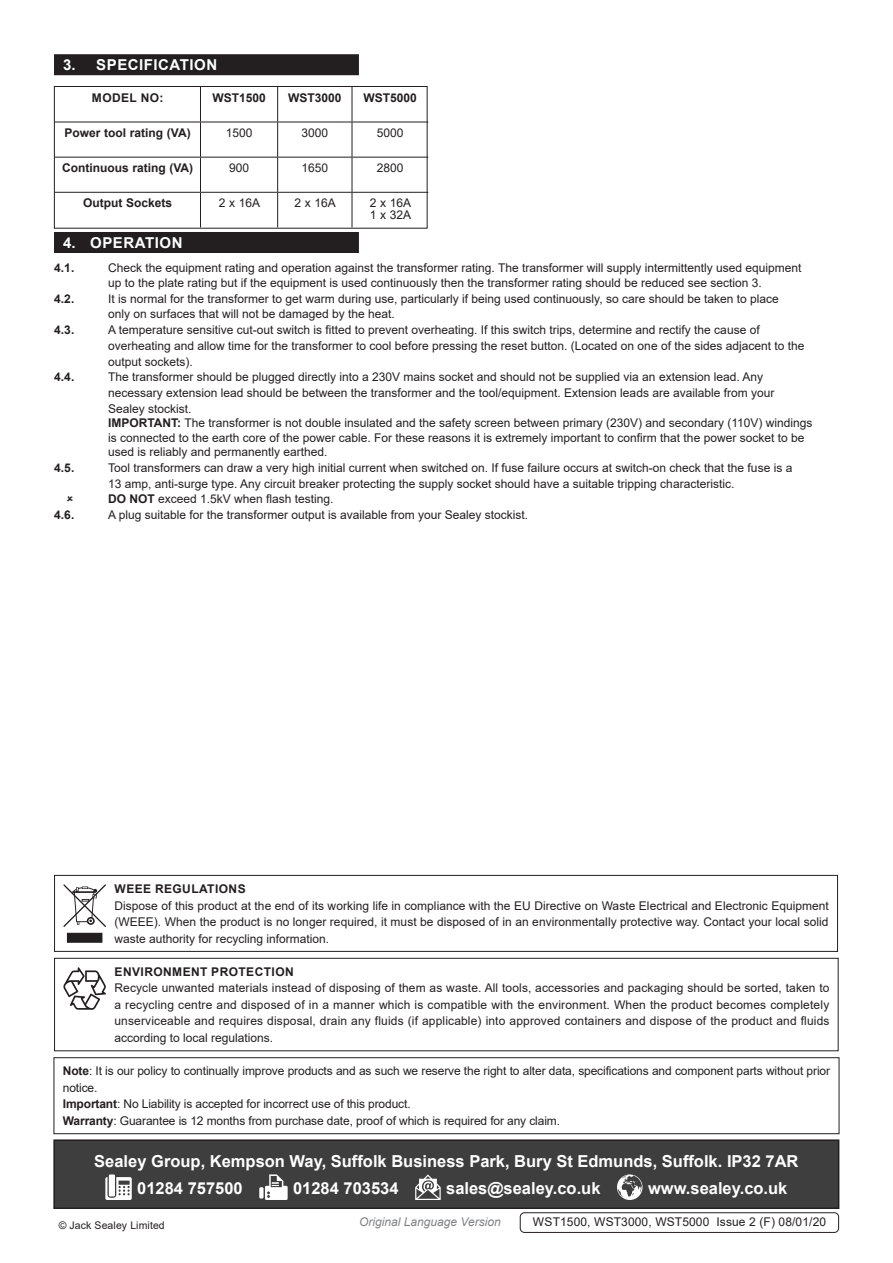
<style>
.page{position:relative;width:893px;height:1263px;background:#fff}
.page>*{position:absolute;margin:0;border:0;box-sizing:border-box;transform-origin:0 0}
.Footer_Contact_Infor{font:700 16.5px "Arial";color:#fff}
.t1{font:700 15px "Arial";letter-spacing:.035em;color:#fff}
.Enviroment_Protectio{font:12px/15.8px "Arial";color:#231f20}
.Body{font:12px "Arial";color:#231f20}
.Important_Notificati{font:12px/16.5px "Arial";letter-spacing:-.01em;color:#231f20}
.Weee_Regulation_Body{font:12px/16.5px "Arial";color:#231f20;text-align:justify}
.Enviroment_Protectio-2{font:700 12px "Arial";color:#231f20}
.Body__Footer{font:12px "Arial";letter-spacing:.01em;color:#231f20}
.t2{font:italic 12px "Arial";color:#808285}
.Enviroment_Protectio-3{font:700 12px "Arial";letter-spacing:.035em;color:#231f20}
.Weee_Regulation_Head{font:700 12px "Arial";letter-spacing:.035em;color:#231f20}
.Body__Justified__7pt{font:10.5px "Arial";letter-spacing:.01em;color:#231f20}
.s1{font-weight:400;font-size:12px;color:#231f20}
.s2{font-weight:700}
</style>
<div class="page">
<div style="left:54px;top:54px;width:305px;height:21px;background:#231f20"></div>
<div style="left:54px;top:232px;width:305px;height:21px;background:#231f20"></div>
<hr style="left:200px;top:87px;width:1px;height:35px;background:#231f20">
<hr style="left:277px;top:87px;width:1px;height:35px;background:#231f20">
<hr style="left:352px;top:87px;width:1px;height:35px;background:#231f20">
<hr style="left:55px;top:122px;width:145px;height:1px;background:#231f20">
<hr style="left:200px;top:122px;width:78px;height:1px;background:#231f20">
<hr style="left:200px;top:122px;width:1px;height:35px;background:#231f20">
<hr style="left:278px;top:122px;width:74px;height:1px;background:#231f20">
<hr style="left:277px;top:122px;width:1px;height:35px;background:#231f20">
<hr style="left:352px;top:122px;width:76px;height:1px;background:#231f20">
<hr style="left:352px;top:122px;width:1px;height:35px;background:#231f20">
<hr style="left:55px;top:157px;width:145px;height:1px;background:#231f20">
<hr style="left:200px;top:157px;width:78px;height:1px;background:#231f20">
<hr style="left:200px;top:158px;width:1px;height:34px;background:#231f20">
<hr style="left:278px;top:157px;width:74px;height:1px;background:#231f20">
<hr style="left:277px;top:158px;width:1px;height:34px;background:#231f20">
<hr style="left:352px;top:157px;width:76px;height:1px;background:#231f20">
<hr style="left:352px;top:158px;width:1px;height:34px;background:#231f20">
<hr style="left:55px;top:192px;width:145px;height:1px;background:#231f20">
<hr style="left:200px;top:192px;width:78px;height:1px;background:#231f20">
<hr style="left:200px;top:193px;width:1px;height:34px;background:#231f20">
<hr style="left:278px;top:192px;width:74px;height:1px;background:#231f20">
<hr style="left:277px;top:193px;width:1px;height:34px;background:#231f20">
<hr style="left:352px;top:192px;width:76px;height:1px;background:#231f20">
<hr style="left:352px;top:193px;width:1px;height:34px;background:#231f20">
<div style="left:54px;top:86px;width:373px;height:143px;border:1px solid #231f20"></div>
<div style="left:54px;top:1140px;width:785px;height:68px;background:#3e3e3f"></div>
<svg style="left:105px;top:1177px;width:27px;height:23px"></svg>
<div style="left:109px;top:1174px;width:6px;height:22px;background:#fff"></div>
<div style="left:259px;top:1187px;width:5px;height:11px;background:#fff"></div>
<svg style="left:265px;top:1174px;width:23px;height:26px"></svg>
<svg style="left:415px;top:1174px;width:26px;height:26px"></svg>
<svg style="left:617px;top:1174px;width:25px;height:26px"></svg>
<div style="left:53px;top:1139px;width:786px;height:70px;border:2px solid #231f20"></div>
<div style="left:54px;top:958px;width:784px;height:93px;border:1px solid #231f20"></div>
<svg style="left:63px;top:967px;width:43px;height:43px"></svg>
<div style="left:54px;top:1057px;width:785px;height:77px;border:1px solid #231f20"></div>
<div style="left:54px;top:875px;width:784px;height:77px;border:1px solid #231f20"></div>
<div style="left:68px;top:933px;width:34px;height:9px;background:#231f20"></div>
<div style="left:67px;top:933px;width:35px;height:10px;border:2px solid #231f20"></div>
<svg style="left:63px;top:884px;width:43px;height:43px"></svg>
<div style="left:520px;top:1212px;width:319px;height:21px;border:1px solid #231f20;border-radius:4px"></div>
<p class="t1" style="left:63px;top:54px;width:156px">3. <span class="s1">i</span> SPECIFICATION</p>
<p class="Enviroment_Protectio-2" style="left:92px;top:89px;width:73px">MODEL NO:</p>
<p class="Enviroment_Protectio-2" style="left:212px;top:89px;width:55px">WST1500</p>
<p class="Enviroment_Protectio-2" style="left:288px;top:89px;width:55px">WST3000</p>
<p class="Enviroment_Protectio-2" style="left:363px;top:89px;width:55px">WST5000</p>
<p class="Enviroment_Protectio-2" style="left:65px;top:124px;width:128px">Power tool rating (VA)</p>
<p class="Enviroment_Protectio" style="left:226px;top:125px;width:28px">1500</p>
<p class="Enviroment_Protectio" style="left:301px;top:125px;width:28px">3000</p>
<p class="Enviroment_Protectio" style="left:377px;top:125px;width:28px">5000</p>
<p class="Enviroment_Protectio-2" style="left:62px;top:159px;width:133px">Continuous rating (VA)</p>
<p class="Enviroment_Protectio" style="left:229px;top:160px;width:22px">900</p>
<p class="Enviroment_Protectio" style="left:301px;top:160px;width:28px">1650</p>
<p class="Enviroment_Protectio" style="left:377px;top:160px;width:28px">2800</p>
<p class="Enviroment_Protectio-2" style="left:83px;top:194px;width:91px">Output Sockets</p>
<p class="Enviroment_Protectio" style="left:219px;top:195px;width:43px">2 x 16A</p>
<p class="Enviroment_Protectio" style="left:294px;top:195px;width:43px">2 x 16A</p>
<p class="Enviroment_Protectio" style="left:370px;top:195px;width:43px">2 x 16A</p>
<p class="Enviroment_Protectio" style="left:370px;top:207px;width:43px">1 x 32A</p>
<p class="t1" style="left:63px;top:232px;width:121px">4. OPERATION</p>
<p class="Enviroment_Protectio-2" style="left:54px;top:260px;width:22px">4.1.</p>
<p class="Enviroment_Protectio" style="left:108px;top:260px;width:695px">Check the equipment rating and operation against the transformer rating. The transformer will supply intermittently used equipment</p>
<p class="Body" style="left:108px;top:274px;width:655px">up to the plate rating but if the equipment is used continuously then the transformer rating should be reduced see section 3.</p>
<p class="Enviroment_Protectio-2" style="left:54px;top:290px;width:22px">4.2.</p>
<p class="Enviroment_Protectio" style="left:108px;top:290px;width:672px">It is normal for the transformer to get warm during use, particularly if being used continuously, so care should be taken to place only on surfaces that will not be damaged by the heat.</p>
<p class="Enviroment_Protectio-2" style="left:54px;top:321px;width:22px">4.3.</p>
<p class="Enviroment_Protectio" style="left:108px;top:322px;width:698px">A temperature sensitive cut-out switch is fitted to prevent overheating. If this switch trips, determine and rectify the cause of overheating and allow time for the transformer to cool before pressing the reset button. (Located on one of the sides adjacent to the output sockets).</p>
<p class="Enviroment_Protectio-2" style="left:54px;top:369px;width:22px">4.4.</p>
<p class="Enviroment_Protectio" style="left:108px;top:369px;width:668px">The transformer should be plugged directly into a 230V mains socket and should not be supplied via an extension lead. Any necessary extension lead should be between the transformer and the tool/equipment. Extension leads are available from your<br>Sealey stockist.</p>
<p class="Body" style="left:108px;top:415px;width:706px"><span class="s2">IMPORTANT:</span> The transformer is not double insulated and the safety screen between primary (230V) and secondary (110V) windings</p>
<p class="Body" style="left:108px;top:429px;width:698px">is connected to the earth core of the power cable. For these reasons it is extremely important to confirm that the power socket to be</p>
<p class="Body" style="left:108px;top:444px;width:221px">used is reliably and permanently earthed.</p>
<p class="Enviroment_Protectio-2" style="left:54px;top:459px;width:22px">4.5.</p>
<p class="Enviroment_Protectio" style="left:108px;top:460px;width:686px">Tool transformers can draw a very high initial current when switched on. If fuse failure occurs at switch-on check that the fuse is a<br>13 amp, anti-surge type. Any circuit breaker protecting the supply socket should have a suitable tripping characteristic.</p>
<p class="Enviroment_Protectio" style="left:108px;top:491px;width:227px"><span class="s2">DO NOT</span> exceed 1.5kV when flash testing.</p>
<p class="Enviroment_Protectio-2" style="left:54px;top:506px;width:22px">4.6.</p>
<p class="Enviroment_Protectio" style="left:108px;top:507px;width:422px">A plug suitable for the transformer output is available from your Sealey stockist.</p>
<p class="Weee_Regulation_Head" style="left:115px;top:880px;width:133px">WEEE REGULATIONS</p>
<p class="Weee_Regulation_Body" style="left:114px;top:897px;width:716px">Dispose of this product at the end of its working life in compliance with the EU Directive on Waste Electrical and Electronic Equipment (WEEE). When the product is no longer required, it must be disposed of in an environmentally protective way. Contact your local solid waste authority for recycling information.</p>
<p class="Enviroment_Protectio-3" style="left:115px;top:963px;width:181px">ENVIRONMENT PROTECTION</p>
<p class="Enviroment_Protectio" style="left:114px;top:980px;width:717px;line-height:16.5px;text-align:justify">Recycle unwanted materials instead of disposing of them as waste. All tools, accessories and packaging should be sorted, taken to a recycling centre and disposed of in a manner which is compatible with the environment. When the product becomes completely unserviceable and requires disposal, drain any fluids (if applicable) into approved containers and dispose of the product and fluids according to local regulations.</p>
<p class="Important_Notificati" style="left:63px;top:1063px;width:769px"><span class="s2">Note</span>: It is our policy to continually improve products and as such we reserve the right to alter data, specifications and component parts without prior notice.</p>
<p class="Important_Notificati" style="left:63px;top:1096px;width:349px"><span class="s2">Important</span>: No Liability is accepted for incorrect use of this product.</p>
<p class="Important_Notificati" style="left:63px;top:1112px;width:499px"><span class="s2">Warranty</span>: Guarantee is 12 months from purchase date, proof of which is required for any claim.</p>
<p class="Footer_Contact_Infor" style="left:94px;top:1149px;width:706px">Sealey Group, Kempson Way, Suffolk Business Park, Bury St Edmunds, Suffolk. IP32 7AR</p>
<p class="Footer_Contact_Infor" style="left:137px;top:1176px;width:107px">01284 757500</p>
<p class="Footer_Contact_Infor" style="left:293px;top:1176px;width:107px">01284 703534</p>
<p class="Footer_Contact_Infor" style="left:446px;top:1176px;width:156px">sales@sealey.co.uk</p>
<p class="Footer_Contact_Infor" style="left:648px;top:1176px;width:141px">www.sealey.co.uk</p>
<p class="Body__Justified__7pt" style="left:59px;top:1218px;width:108px">© Jack Sealey Limited</p>
<p class="t2" style="left:359px;top:1214px;width:143px">Original Language Version</p>
<p class="Body__Footer" style="left:533px;top:1213px;width:295px">WST1500, WST3000, WST5000 Issue 2 (F) 08/01/20</p>
</div>
